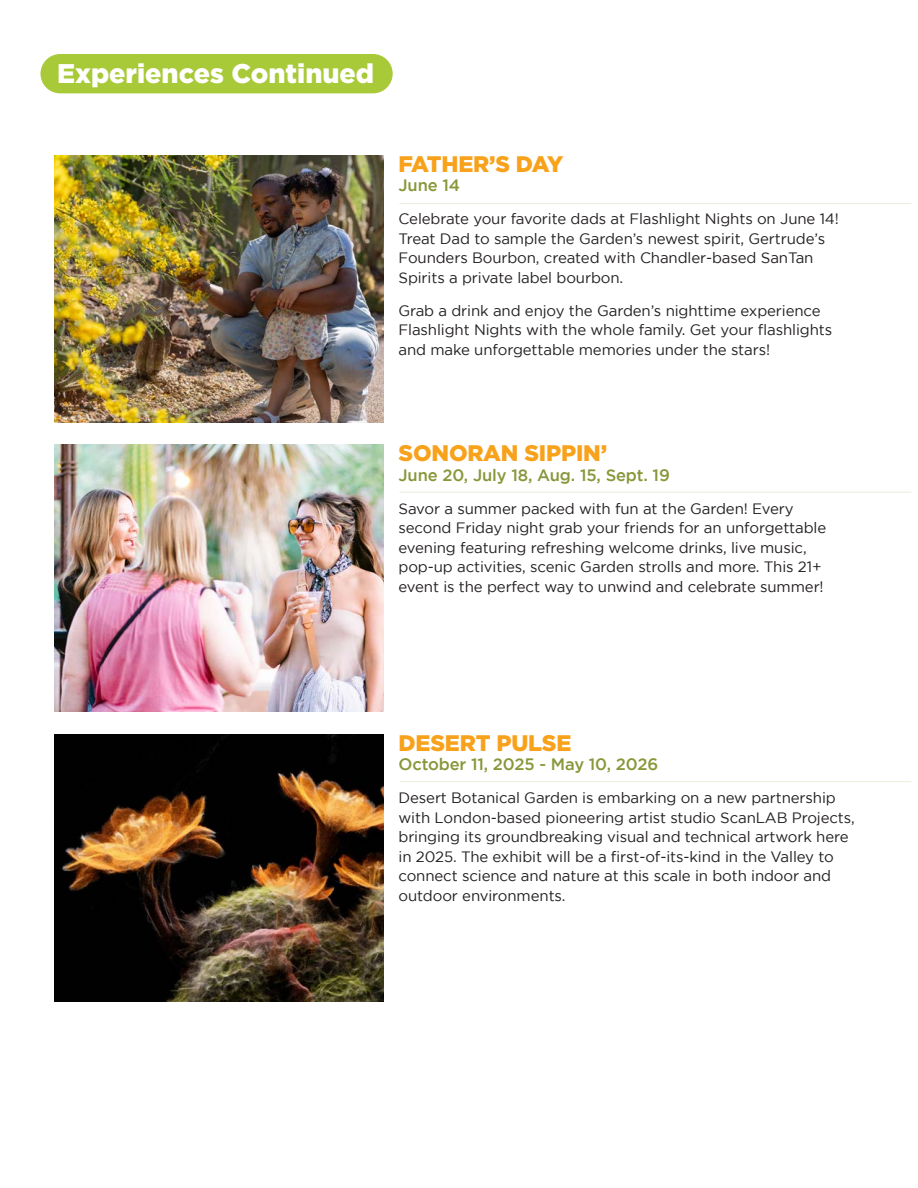
<style>
.page{position:relative;width:918px;height:1188px;background:#fff}
.page>*{position:absolute;margin:0;border:0;box-sizing:border-box;transform-origin:0 0}
.t1{font:900 27px "Gotham";color:#fff}
.t2{font:900 22.5px "Gotham";letter-spacing:-.01em;color:#f8a21c}
.t3{font:900 22.5px "Gotham";letter-spacing:-.06em;color:#f8a21c}
.t4{font:500 16.5px "Gotham";letter-spacing:-.01em;color:#879739}
.t5{font:15px/19.5px "Gotham";letter-spacing:-.01em;color:#231f20}
</style>
<div class="page">
<img style="left:54px;top:734px;width:329px;height:267px">
<div style="left:40px;top:54px;width:353px;height:39px;background:#a8ca38;border-radius:20px"></div>
<hr style="left:399px;top:781px;width:512px;height:1px;background:#f1eedf">
<hr style="left:399px;top:492px;width:512px;height:1px;background:#f1eedf">
<img style="left:54px;top:156px;width:330px;height:266px">
<img style="left:54px;top:445px;width:330px;height:267px">
<hr style="left:399px;top:203px;width:512px;height:1px;background:#f1eedf">
<p class="t1" style="left:57px;top:58px;width:319px">Experiences Continued</p>
<p class="t3" style="left:399px;top:151px;width:166px">FATHER’S DAY</p>
<p class="t4" style="left:399px;top:176px;width:63px">June 14</p>
<p class="t5" style="left:399px;top:209px;width:442px">Celebrate your favorite dads at Flashlight Nights on June 14!<br>Treat Dad to sample the Garden’s newest spirit, Gertrude’s Founders Bourbon, created with Chandler-based SanTan Spirits a private label bourbon.</p>
<p class="t5" style="left:399px;top:301px;width:435px">Grab a drink and enjoy the Garden’s nighttime experience<br>Flashlight Nights with the whole family. Get your flashlights and make unforgettable memories under the stars!</p>
<p class="t2" style="left:399px;top:440px;width:210px">SONORAN SIPPIN’</p>
<p class="t4" style="left:399px;top:466px;width:273px">June 20, July 18, Aug. 15, Sept. 19</p>
<p class="t5" style="left:399px;top:499px;width:429px">Savor a summer packed with fun at the Garden! Every second Friday night grab your friends for an unforgettable evening featuring refreshing welcome drinks, live music, pop-up activities, scenic Garden strolls and more. This 21+ event is the perfect way to unwind and celebrate summer!</p>
<p class="t2" style="left:399px;top:730px;width:174px">DESERT PULSE</p>
<p class="t4" style="left:399px;top:755px;width:261px">October 11, 2025 - May 10, 2026</p>
<p class="t5" style="left:399px;top:788px;width:458px">Desert Botanical Garden is embarking on a new partnership with London-based pioneering artist studio ScanLAB Projects, bringing its groundbreaking visual and technical artwork here in 2025. The exhibit will be a first-of-its-kind in the Valley to connect science and nature at this scale in both indoor and outdoor environments.</p>
</div>
